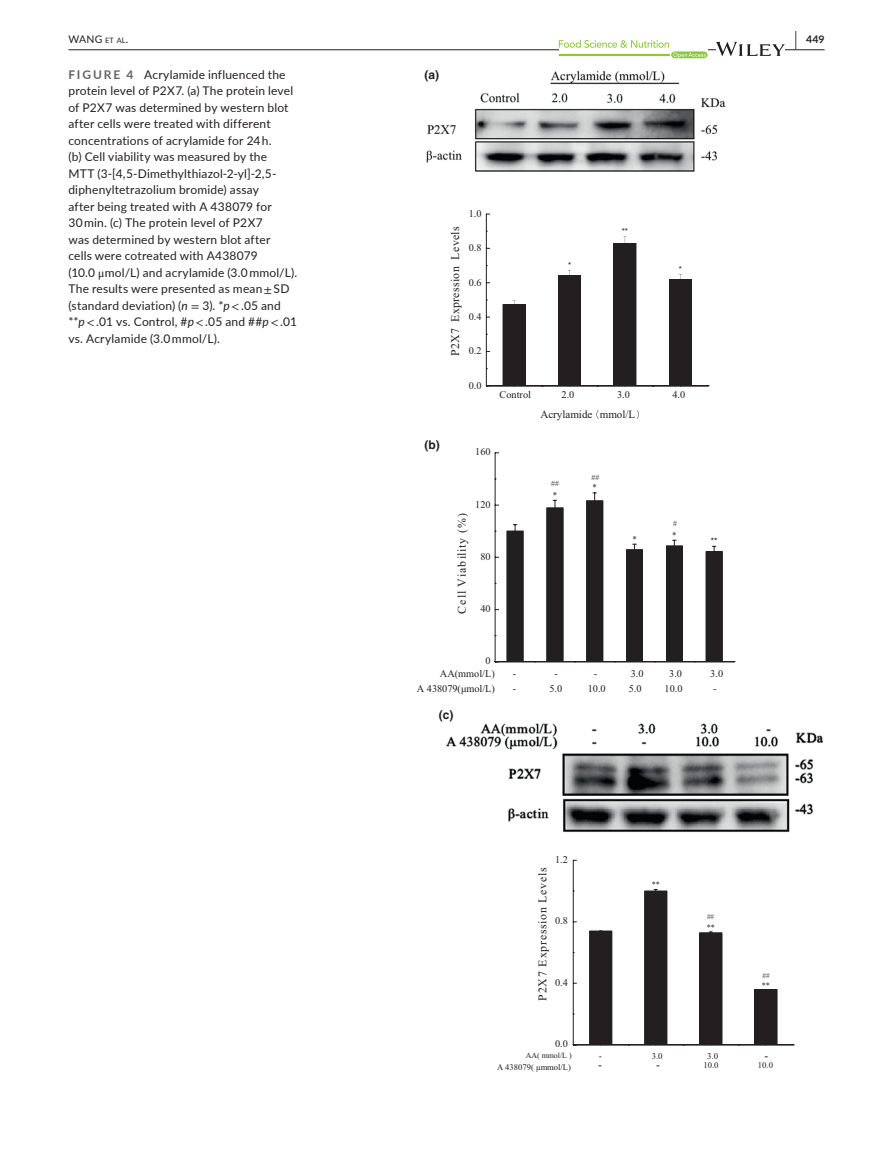
<style>
.page{position:relative;width:893px;height:1174px;background:#fff}
.page>*{position:absolute;margin:0;border:0;box-sizing:border-box;transform-origin:0 0}
.t1{font:12px/16.5px "Lato";letter-spacing:.015em;color:#231f20}
.t2{font:700 12px "Helvetica";color:#231f20}
.t3{font:11.85px "Times New Roman";letter-spacing:.03em;color:#231f20}
.t4{font:11.85px "Times New Roman";letter-spacing:.07em;color:#231f20}
.t5{font:11.85px "Times New Roman";letter-spacing:.05em;color:#231f20}
.t6{font:11.1px "Times New Roman";color:#231f20}
.t7{font:10.5px "Lato";color:#231f20}
.t8{font:700 10.5px "Lato";color:#231f20}
.t9{font:10.35px "Times New Roman";color:#231f20}
.t10{font:9.6px "Times New Roman";color:#231f20}
.t11{font:700 9.6px "Times New Roman";color:#231f20}
.t12{font:700 9.45px "Times New Roman";color:#231f20}
.t13{font:8.85px "Times New Roman";color:#231f20}
.t14{font:8.7px "Times New Roman";color:#231f20}
.t15{font:8.7px "Arial";color:#231f20}
.t16{font:8.55px "Times New Roman";color:#231f20}
.t17{font:8.1px "Times New Roman";color:#231f20}
.t18{font:8.1px "Arial";color:#231f20}
.t19{font:7.95px "Times New Roman";letter-spacing:-.005em;color:#231f20}
.t20{font:7.65px "Times New Roman";color:#231f20}
.t21{font:7.05px "Times New Roman";color:#231f20}
.s1{font-size:7.35px}
.s2{font-size:19.5px}
.s3{font-weight:700;color:#636366}
.s4{font-family:"STIX"}
.s5{font-style:italic}
</style>
<div class="page">
<hr style="left:68px;top:49px;width:756px;height:1px;background:#231f20">
<svg style="left:559px;top:40px;width:149px;height:18px"></svg>
<svg style="left:716px;top:42px;width:69px;height:14px"></svg>
<img style="left:426px;top:70px;width:300px;height:102px">
<div style="left:503px;top:300px;width:23px;height:85px;background:#231f20"></div>
<div style="left:558px;top:270px;width:23px;height:115px;background:#231f20"></div>
<svg style="left:614px;top:236px;width:23px;height:149px;background:#322e2f"></svg>
<div style="left:669px;top:274px;width:23px;height:111px;background:#231f20"></div>
<hr style="left:486px;top:385px;width:222px;height:1px;background:#231f20">
<hr style="left:486px;top:214px;width:1px;height:172px;background:#231f20">
<svg style="left:596px;top:410px;width:3px;height:9px"></svg>
<svg style="left:637px;top:410px;width:2px;height:9px"></svg>
<div style="left:507px;top:531px;width:16px;height:130px;background:#231f20"></div>
<hr style="left:523px;top:531px;width:1px;height:130px;background:#231f20">
<div style="left:547px;top:508px;width:16px;height:153px;background:#231f20"></div>
<hr style="left:563px;top:508px;width:1px;height:153px;background:#231f20">
<div style="left:587px;top:501px;width:16px;height:160px;background:#231f20"></div>
<hr style="left:586px;top:501px;width:1px;height:160px;background:#231f20">
<div style="left:627px;top:550px;width:15px;height:111px;background:#231f20"></div>
<hr style="left:642px;top:550px;width:1px;height:111px;background:#231f20">
<hr style="left:626px;top:550px;width:1px;height:111px;background:#231f20">
<div style="left:666px;top:546px;width:16px;height:115px;background:#231f20"></div>
<hr style="left:682px;top:546px;width:1px;height:115px;background:#231f20">
<div style="left:706px;top:551px;width:16px;height:110px;background:#231f20"></div>
<hr style="left:722px;top:552px;width:1px;height:109px;background:#231f20">
<svg style="left:507px;top:524px;width:16px;height:7px"></svg>
<svg style="left:547px;top:500px;width:16px;height:8px"></svg>
<svg style="left:587px;top:492px;width:16px;height:9px"></svg>
<svg style="left:627px;top:543px;width:15px;height:7px"></svg>
<svg style="left:666px;top:540px;width:16px;height:6px"></svg>
<svg style="left:712px;top:546px;width:5px;height:5px"></svg>
<hr style="left:495px;top:661px;width:239px;height:1px;background:#231f20">
<hr style="left:495px;top:453px;width:1px;height:208px;background:#231f20">
<div style="left:590px;top:931px;width:22px;height:113px;background:#231f20"></div>
<hr style="left:589px;top:931px;width:1px;height:113px;background:#231f20">
<div style="left:645px;top:891px;width:22px;height:153px;background:#231f20"></div>
<hr style="left:644px;top:891px;width:1px;height:153px;background:#231f20">
<div style="left:700px;top:933px;width:22px;height:111px;background:#231f20"></div>
<hr style="left:699px;top:933px;width:1px;height:111px;background:#231f20">
<div style="left:755px;top:989px;width:22px;height:55px;background:#231f20"></div>
<hr style="left:777px;top:989px;width:1px;height:55px;background:#231f20">
<hr style="left:754px;top:989px;width:1px;height:55px;background:#231f20">
<svg style="left:590px;top:930px;width:22px;height:1px"></svg>
<svg style="left:645px;top:889px;width:22px;height:2px"></svg>
<svg style="left:700px;top:931px;width:22px;height:2px"></svg>
<hr style="left:573px;top:1044px;width:220px;height:1px;background:#231f20">
<hr style="left:573px;top:860px;width:1px;height:184px;background:#231f20">
<img style="left:446px;top:723px;width:378px;height:109px">
<p class="t7" style="left:68px;top:31px;width:61px">WANG <span class="s1">et al</span>.</p>
<p class="t8" style="left:795px;top:31px;width:31px"><span class="s2">|</span> 449</p>
<p class="t1" style="left:68px;top:66px;width:230px"><span class="s3">FIGURE 4</span> Acrylamide influenced the protein level of P2X7. (a) The protein level of P2X7 was determined by western blot after cells were treated with different concentrations of acrylamide for 24 h.<br>(b) Cell viability was measured by the<br>MTT (3-[4,5-Dimethylthiazol-2-yl]-2,5- diphenyltetrazolium bromide) assay<br>after being treated with A 438079 for<br>30 min. (c) The protein level of P2X7<br>was determined by western blot after<br>cells were cotreated with A438079<br>(10.0 <span class="s4">μ</span>mol/L) and acrylamide (3.0 mmol/L).<br>The results were presented as mean <span class="s4">±</span> SD (standard deviation) (<span class="s5">n</span> <span class="s4">=</span> 3). *<span class="s5">p</span><span class="s4">&lt;</span> .05 and **<span class="s5">p</span><span class="s4">&lt;</span> .01 vs. Control, #<span class="s5">p</span><span class="s4">&lt;</span> .05 and ##<span class="s5">p</span><span class="s4">&lt;</span> .01 vs. Acrylamide (3.0 mmol/L).</p>
<p class="t2" style="left:425px;top:68px;width:16px">(a)</p>
<p class="t9" style="left:469px;top:206px;width:14px">1.0</p>
<p class="t3" style="left:447px;top:356px;width:131px;rotate:-90deg">P2X7 Expression Levels</p>
<p class="t18" style="left:622px;top:226px;width:8px">**</p>
<p class="t9" style="left:469px;top:241px;width:14px">0.8</p>
<p class="t18" style="left:568px;top:260px;width:5px">*</p>
<p class="t18" style="left:679px;top:264px;width:5px">*</p>
<p class="t9" style="left:469px;top:275px;width:14px">0.6</p>
<p class="t9" style="left:469px;top:309px;width:14px">0.4</p>
<p class="t9" style="left:469px;top:344px;width:14px">0.2</p>
<p class="t2" style="left:425px;top:437px;width:17px">(b)</p>
<p class="t9" style="left:469px;top:378px;width:14px">0.0</p>
<p class="t9" style="left:500px;top:388px;width:33px">Control</p>
<p class="t9" style="left:561px;top:388px;width:14px">2.0</p>
<p class="t9" style="left:617px;top:388px;width:14px">3.0</p>
<p class="t9" style="left:672px;top:388px;width:14px">4.0</p>
<p class="t6" style="left:540px;top:407px;width:96px">Acrylamide mmol/L</p>
<p class="t9" style="left:475px;top:445px;width:17px">160</p>
<p class="t9" style="left:475px;top:497px;width:17px">120</p>
<p class="t20" style="left:551px;top:478px;width:9px">##</p>
<p class="t13" style="left:553px;top:489px;width:6px">*</p>
<p class="t20" style="left:592px;top:472px;width:9px">##</p>
<p class="t13" style="left:593px;top:481px;width:6px">*</p>
<p class="t5" style="left:454px;top:614px;width:103px;rotate:-90deg">Cell Viability (%)</p>
<p class="t20" style="left:673px;top:518px;width:5px">#</p>
<p class="t13" style="left:672px;top:529px;width:6px">*</p>
<p class="t13" style="left:632px;top:533px;width:6px">*</p>
<p class="t9" style="left:480px;top:549px;width:12px">80</p>
<p class="t9" style="left:480px;top:602px;width:12px">40</p>
<p class="t9" style="left:486px;top:654px;width:7px">0</p>
<p class="t15" style="left:711px;top:535px;width:8px">**</p>
<p class="t9" style="left:440px;top:666px;width:56px">AA(mmol/L)</p>
<p class="t9" style="left:513px;top:666px;width:5px">-</p>
<p class="t9" style="left:555px;top:666px;width:5px">-</p>
<p class="t9" style="left:594px;top:666px;width:5px">-</p>
<p class="t9" style="left:631px;top:666px;width:14px">3.0</p>
<p class="t9" style="left:669px;top:666px;width:14px">3.0</p>
<p class="t9" style="left:710px;top:666px;width:14px">3.0</p>
<p class="t9" style="left:417px;top:682px;width:80px">A 438079(μmol/L)</p>
<p class="t9" style="left:513px;top:682px;width:5px">-</p>
<p class="t9" style="left:549px;top:682px;width:14px">5.0</p>
<p class="t9" style="left:588px;top:682px;width:19px">10.0</p>
<p class="t9" style="left:629px;top:682px;width:14px">5.0</p>
<p class="t9" style="left:665px;top:682px;width:19px">10.0</p>
<p class="t9" style="left:713px;top:682px;width:5px">-</p>
<p class="t2" style="left:439px;top:707px;width:16px">(c)</p>
<p class="t9" style="left:555px;top:852px;width:14px">1.2</p>
<p class="t4" style="left:534px;top:1000px;width:135px;rotate:-90deg">P2X7 Expression Levels</p>
<p class="t9" style="left:555px;top:913px;width:14px">0.8</p>
<p class="t9" style="left:555px;top:975px;width:14px">0.4</p>
<p class="t9" style="left:555px;top:1036px;width:14px">0.0</p>
<p class="t19" style="left:526px;top:1049px;width:47px">AA( mmol/L )</p>
<p class="t16" style="left:497px;top:1061px;width:76px">A 438079( μmmol/L)</p>
<p class="t17" style="left:652px;top:879px;width:10px">**</p>
<p class="t21" style="left:707px;top:911px;width:9px">##</p>
<p class="t17" style="left:707px;top:921px;width:10px">**</p>
<p class="t21" style="left:763px;top:970px;width:9px">##</p>
<p class="t17" style="left:762px;top:979px;width:10px">**</p>
<p class="t10" style="left:599px;top:1049px;width:5px">-</p>
<p class="t13" style="left:652px;top:1049px;width:13px">3.0</p>
<p class="t13" style="left:707px;top:1049px;width:13px">3.0</p>
<p class="t11" style="left:765px;top:1048px;width:5px">-</p>
<p class="t12" style="left:598px;top:1058px;width:5px">-</p>
<p class="t12" style="left:656px;top:1058px;width:5px">-</p>
<p class="t14" style="left:703px;top:1059px;width:17px">10.0</p>
<p class="t14" style="left:758px;top:1059px;width:17px">10.0</p>
</div>
